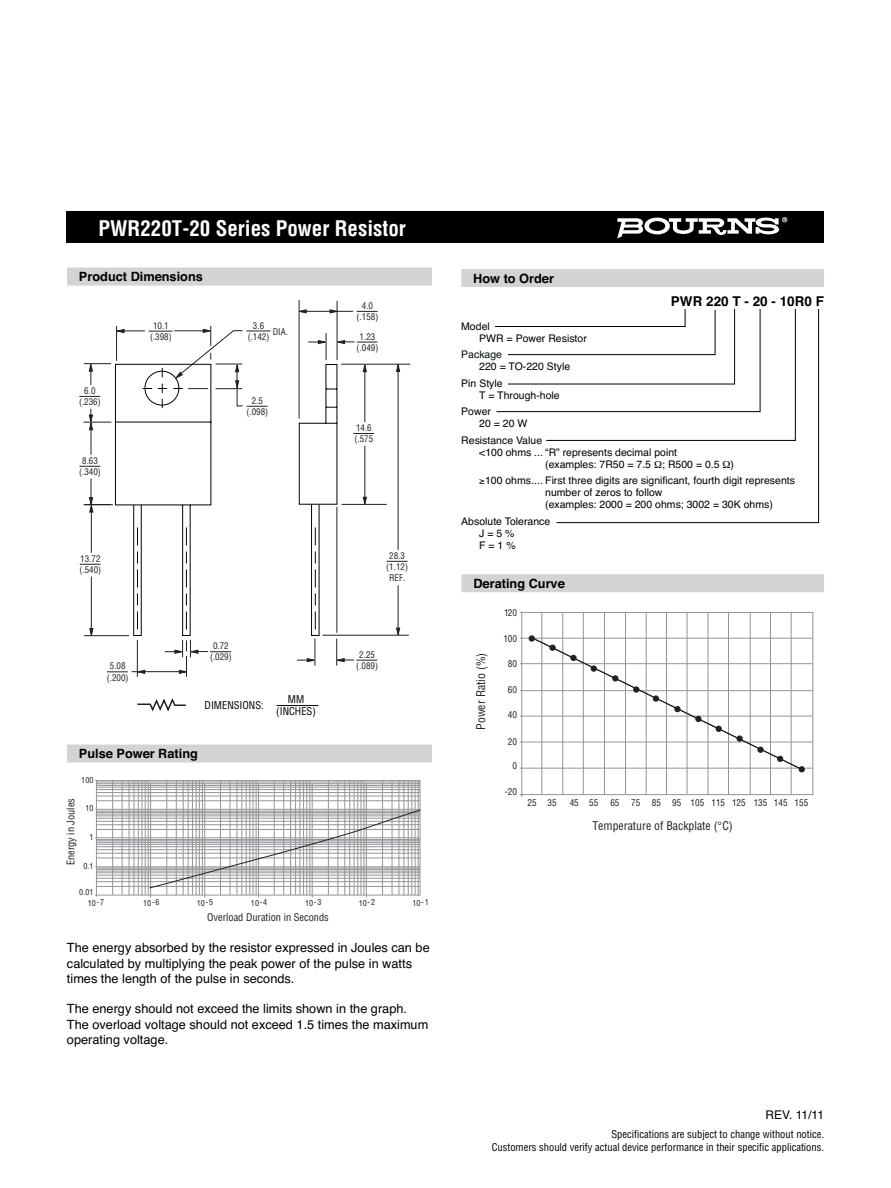
<style>
.page{position:relative;width:891px;height:1188px;background:#fff}
.page>*{position:absolute;margin:0;border:0;box-sizing:border-box;transform-origin:0 0}
.t1{font:700 condensed 21px "Helvetica";color:#fff}
.t2{font:700 13.5px "Helvetica";color:#000}
.t3{font:12.75px/15.3px "Helvetica";color:#000}
.t4{font:700 12.75px "Helvetica";color:#000}
.t5{font:12px "Helvetica";letter-spacing:-.035em;color:#000}
.t6{font:condensed 11.7px "Helvetica";color:#231f20}
.t7{font:10.5px/12px "Helvetica";color:#000}
.t8{font:condensed 10.5px/12.8px "Helvetica";color:#000;text-align:right}
.t9{font:10.5px "Helvetica";color:#070d0e}
.t10{font:condensed 10.35px "Helvetica";color:#231f20}
.t11{font:condensed 9.15px "Helvetica";color:#231f20}
.t12{font:condensed 9px/11.2px "Helvetica";color:#231f20;text-align:center}
.t13{font:condensed 8.1px/10.1px "Helvetica";color:#231f20}
</style>
<div class="page">
<svg style="left:336px;top:639px;width:41px;height:27px"></svg>
<svg style="left:297px;top:639px;width:19px;height:27px"></svg>
<hr style="left:337px;top:301px;width:1px;height:59px;background:#231f20">
<svg style="left:357px;top:311px;width:21px;height:1px"></svg>
<hr style="left:299px;top:300px;width:1px;height:119px;background:#231f20">
<svg style="left:298px;top:309px;width:9px;height:4px"></svg>
<svg style="left:330px;top:309px;width:9px;height:4px"></svg>
<hr style="left:304px;top:311px;width:49px;height:1px;background:#231f20">
<hr style="left:341px;top:364px;width:69px;height:1px;background:#231f20">
<hr style="left:342px;top:504px;width:45px;height:1px;background:#231f20">
<hr style="left:323px;top:635px;width:86px;height:1px;background:#231f20">
<svg style="left:396px;top:363px;width:4px;height:9px"></svg>
<hr style="left:398px;top:585px;width:1px;height:45px;background:#231f20">
<svg style="left:396px;top:628px;width:4px;height:8px"></svg>
<hr style="left:398px;top:369px;width:1px;height:181px;background:#231f20">
<svg style="left:387px;top:561px;width:20px;height:1px"></svg>
<div style="left:311px;top:504px;width:8px;height:132px;border:1px solid #010202"></div>
<svg style="left:315px;top:527px;width:1px;height:103px"></svg>
<svg style="left:299px;top:333px;width:79px;height:173px"></svg>
<hr style="left:337px;top:507px;width:1px;height:126px;background:#231f20">
<div style="left:67px;top:212px;width:757px;height:31px;background:#000"></div>
<svg style="left:617px;top:217px;width:170px;height:21px"></svg>
<div style="left:461px;top:269px;width:363px;height:18px;background:#d1d3d4"></div>
<svg style="left:495px;top:308px;width:324px;height:215px"></svg>
<div style="left:67px;top:745px;width:365px;height:18px;background:#d1d3d4"></div>
<svg style="left:95px;top:780px;width:326px;height:118px"></svg>
<div style="left:67px;top:268px;width:365px;height:18px;background:#d1d3d4"></div>
<svg style="left:79px;top:326px;width:192px;height:351px"></svg>
<svg style="left:137px;top:698px;width:49px;height:13px"></svg>
<svg style="left:519px;top:611px;width:294px;height:186px"></svg>
<hr style="left:520px;top:768px;width:293px;height:1px;background:#939598">
<hr style="left:520px;top:742px;width:293px;height:1px;background:#939598">
<hr style="left:520px;top:716px;width:293px;height:1px;background:#939598">
<hr style="left:520px;top:690px;width:293px;height:1px;background:#939598">
<hr style="left:520px;top:638px;width:293px;height:1px;background:#939598">
<hr style="left:520px;top:663px;width:293px;height:1px;background:#939598">
<hr style="left:541px;top:612px;width:1px;height:183px;background:#939598">
<hr style="left:562px;top:612px;width:1px;height:183px;background:#939598">
<hr style="left:583px;top:612px;width:1px;height:183px;background:#939598">
<hr style="left:604px;top:612px;width:1px;height:183px;background:#939598">
<hr style="left:625px;top:612px;width:1px;height:183px;background:#939598">
<hr style="left:646px;top:612px;width:1px;height:183px;background:#939598">
<hr style="left:666px;top:612px;width:1px;height:183px;background:#939598">
<hr style="left:687px;top:612px;width:1px;height:183px;background:#939598">
<hr style="left:707px;top:612px;width:1px;height:183px;background:#939598">
<hr style="left:728px;top:612px;width:1px;height:183px;background:#939598">
<hr style="left:750px;top:612px;width:1px;height:183px;background:#939598">
<hr style="left:770px;top:612px;width:1px;height:183px;background:#939598">
<hr style="left:791px;top:612px;width:1px;height:183px;background:#939598">
<div style="left:529px;top:635px;width:6px;height:7px;border:1px solid #231f20;border-radius:50%"></div>
<svg style="left:529px;top:636px;width:276px;height:136px"></svg>
<div style="left:461px;top:574px;width:363px;height:18px;background:#d1d3d4"></div>
<hr style="left:277px;top:705px;width:41px;height:1px;background:#000">
<svg style="left:655px;top:461px;width:7px;height:7px"></svg>
<svg style="left:723px;top:461px;width:7px;height:7px"></svg>
<h1 class="t1" style="left:98px;top:221px;width:309px">PWR220T-20 Series Power Resistor</h1>
<p class="t4" style="left:79px;top:272px;width:125px">Product Dimensions</p>
<p class="t12" style="left:79px;top:386px;width:23px">6.0 (.236)</p>
<p class="t12" style="left:79px;top:456px;width:23px">8.63 (.340)</p>
<p class="t12" style="left:80px;top:554px;width:23px;text-align:left">13.72 (.540)</p>
<p class="t12" style="left:150px;top:321px;width:23px">10.1 (.398)</p>
<p class="t12" style="left:248px;top:321px;width:23px">3.6 (.142)</p>
<p class="t12" style="left:273px;top:327px;width:17px">DIA.</p>
<p class="t12" style="left:247px;top:396px;width:23px">2.5 (.098)</p>
<p class="t12" style="left:357px;top:301px;width:23px">4.0 (.158)</p>
<p class="t12" style="left:357px;top:331px;width:23px">1.23 (.049)</p>
<p class="t12" style="left:355px;top:423px;width:20px;text-align:left">14.6 (.575</p>
<p class="t12" style="left:386px;top:551px;width:23px">28.3 (1.12)<br>REF.</p>
<p class="t4" style="left:473px;top:273px;width:82px">How to Order</p>
<p class="t2" style="left:671px;top:296px;width:155px">PWR 220 T - 20 - 10R0 F</p>
<p class="t7" style="left:479px;top:321px;width:109px;text-indent:-18px">Model<br>PWR = Power Resistor</p>
<p class="t9" style="left:461px;top:351px;width:42px">Package</p>
<p class="t7" style="left:461px;top:359px;width:110px;line-height:16.5px;text-indent:18px">220 = TO-220 Style<br>Pin Style</p>
<p class="t7" style="left:461px;top:388px;width:100px;line-height:16.5px;text-indent:18px">T = Through-hole<br>Power</p>
<p class="t7" style="left:461px;top:416px;width:82px;line-height:16.5px;text-align:center">20 = 20 W<br>Resistance Value</p>
<p class="t7" style="left:545px;top:447px;width:190px;text-indent:-66px">&lt;100 ohms ... “R” represents decimal point<br>(examples: 7R50 = 7.5 ; R500 = 0.5 )</p>
<p class="t7" style="left:545px;top:475px;width:251px;text-indent:-66px">≥100 ohms .... First three digits are significant, fourth digit represents number of zeros to follow<br>(examples: 2000 = 200 ohms; 3002 = 30K ohms)</p>
<p class="t7" style="left:479px;top:516px;width:73px;text-indent:-18px">Absolute Tolerance<br>J = 5 %<br>F = 1 %</p>
<p class="t4" style="left:473px;top:579px;width:93px">Derating Curve</p>
<p class="t11" style="left:504px;top:609px;width:15px">120</p>
<p class="t12" style="left:210px;top:641px;width:23px">0.72 (.029)</p>
<p class="t12" style="left:356px;top:650px;width:23px">2.25 (.089)</p>
<p class="t12" style="left:107px;top:661px;width:23px">5.08 (.200)</p>
<p class="t6" style="left:476px;top:730px;width:79px;rotate:-90deg">Power Ratio (%)</p>
<p class="t8" style="left:205px;top:699px;width:61px">DIMENSIONS:</p>
<p class="t8" style="left:276px;top:694px;width:41px;text-align:center">MM (INCHES)</p>
<p class="t4" style="left:79px;top:749px;width:121px">Pulse Power Rating</p>
<p class="t13" style="left:81px;top:776px;width:14px">100</p>
<p class="t10" style="left:67px;top:865px;width:69px;rotate:-90deg">Energy in Joules</p>
<p class="t13" style="left:85px;top:803px;width:10px">10</p>
<p class="t13" style="left:89px;top:832px;width:6px">1</p>
<p class="t13" style="left:83px;top:862px;width:12px">0.1</p>
<p class="t13" style="left:88px;top:888px;width:18px;text-indent:-9px">0.01<br>10-7</p>
<p class="t13" style="left:143px;top:898px;width:18px">10-6</p>
<p class="t13" style="left:197px;top:898px;width:18px">10-5</p>
<p class="t13" style="left:251px;top:898px;width:18px">10-4</p>
<p class="t13" style="left:305px;top:898px;width:18px">10-3</p>
<p class="t13" style="left:359px;top:898px;width:18px">10-2</p>
<p class="t13" style="left:412px;top:898px;width:18px">10-1</p>
<p class="t3" style="left:67px;top:941px;width:364px">The energy absorbed by the resistor expressed in Joules can be calculated by multiplying the peak power of the pulse in watts times the length of the pulse in seconds.</p>
<p class="t3" style="left:67px;top:1002px;width:363px">The energy should not exceed the limits shown in the graph.<br>The overload voltage should not exceed 1.5 times the maximum operating voltage.</p>
<p class="t10" style="left:207px;top:914px;width:123px">Overload Duration in Seconds</p>
<p class="t11" style="left:503px;top:635px;width:15px">100</p>
<p class="t11" style="left:508px;top:660px;width:11px">80</p>
<p class="t11" style="left:508px;top:686px;width:11px">60</p>
<p class="t11" style="left:508px;top:712px;width:11px">40</p>
<p class="t11" style="left:508px;top:738px;width:11px">20</p>
<p class="t11" style="left:513px;top:762px;width:6px">0</p>
<p class="t11" style="left:505px;top:788px;width:14px">-20</p>
<p class="t11" style="left:528px;top:799px;width:31px">25 35</p>
<p class="t11" style="left:631px;top:799px;width:11px">75</p>
<p class="t11" style="left:570px;top:799px;width:11px">45</p>
<p class="t11" style="left:672px;top:799px;width:34px">95 105</p>
<p class="t11" style="left:589px;top:799px;width:11px">55</p>
<p class="t11" style="left:610px;top:799px;width:11px">65</p>
<p class="t11" style="left:652px;top:799px;width:11px">85</p>
<p class="t11" style="left:711px;top:799px;width:98px">115 125 135 145 155</p>
<p class="t6" style="left:592px;top:821px;width:142px">Temperature of Backplate ( C)</p>
<p class="t5" style="left:766px;top:1110px;width:60px">REV. 11/11</p>
<p class="t8" style="left:492px;top:1129px;width:334px">Specifications are subject to change without notice.<br>Customers should verify actual device performance in their specific applications.</p>
</div>
